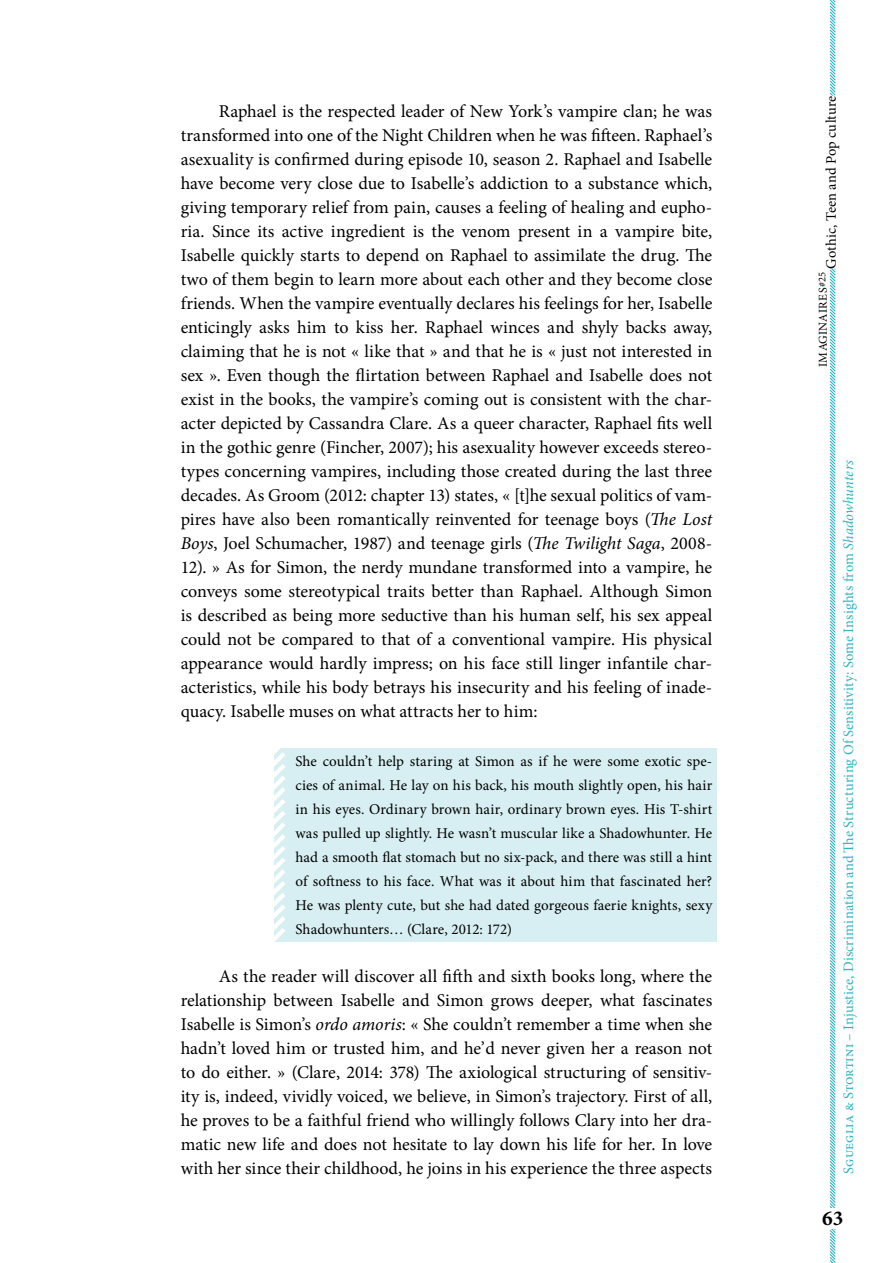
<style>
.page{position:relative;width:893px;height:1263px;background:#fff}
.page>*{position:absolute;margin:0;border:0;box-sizing:border-box;transform-origin:0 0}
.t1{font:700 21.15px "Minion Pro";color:#000}
.t2{font:18px/24px "Minion Pro";color:#000;text-align:justify}
.t3{font:15px/24px "Minion Pro";color:#000;text-align:justify}
.t4{font:14.55px "Minion Pro";letter-spacing:.01em;color:#36b1bf}
.t5{font:14.55px "Minion Pro";letter-spacing:.015em;color:#000}
.t6{font:12px "Minion Pro";letter-spacing:.025em;color:#000}
.s1{font-style:italic}
.s2{font-size:10.5px}
</style>
<div class="page">
<svg style="left:829px;top:0;width:7px;height:1263px"></svg>
<div style="left:824px;top:96px;width:27px;height:173px;background:#fff"></div>
<div style="left:823px;top:1208px;width:19px;height:21px;background:#fff"></div>
<div style="left:274px;top:748px;width:442px;height:194px;background:#d7eff2"></div>
<svg style="left:274px;top:748px;width:11px;height:194px"></svg>
<p class="t2" style="left:181px;top:100px;width:533px;text-indent:38px">Raphael is the respected leader of New York’s vampire clan; he was transformed into one of the Night Children when he was fifteen. Raphael’s asexuality is confirmed during episode 10, season 2. Raphael and Isabelle have become very close due to Isabelle’s addiction to a substance which, giving temporary relief from pain, causes a feeling of healing and eupho&shy;ria. Since its active ingredient is the venom present in a vampire bite, Isabelle quickly starts to depend on Raphael to assimilate the drug. The two of them begin to learn more about each other and they become close friends. When the vampire eventually declares his feelings for her, Isabelle enticingly asks him to kiss her. Raphael winces and shyly backs away, claiming that he is not « like that » and that he is « just not interested in sex ». Even though the flirtation between Raphael and Isabelle does not exist in the books, the vampire’s coming out is consistent with the char&shy;acter depicted by Cassandra Clare. As a queer character, Raphael fits well in the gothic genre (Fincher, 2007); his asexuality however exceeds stereo&shy;types concerning vampires, including those created during the last three decades. As Groom (2012: chapter 13) states, « [t]he sexual politics of vam&shy;pires have also been romantically reinvented for teenage boys (<span class="s1">The Lost Boys</span>, Joel Schumacher, 1987) and teenage girls (<span class="s1">The Twilight Saga</span>, 2008- 12). » As for Simon, the nerdy mundane transformed into a vampire, he conveys some stereotypical traits better than Raphael. Although Simon is described as being more seductive than his human self, his sex appeal could not be compared to that of a conventional vampire. His physical appearance would hardly impress; on his face still linger infantile char&shy;acteristics, while his body betrays his insecurity and his feeling of inade&shy;quacy. Isabelle muses on what attracts her to him:</p>
<p class="t3" style="left:296px;top:749px;width:418px">She couldn’t help staring at Simon as if he were some exotic spe&shy;cies of animal. He lay on his back, his mouth slightly open, his hair in his eyes. Ordinary brown hair, ordinary brown eyes. His T-shirt was pulled up slightly. He wasn’t muscular like a Shadowhunter. He had a smooth flat stomach but no six-pack, and there was still a hint of softness to his face. What was it about him that fascinated her?<br>He was plenty cute, but she had dated gorgeous faerie knights, sexy Shadowhunters… (Clare, 2012: 172)</p>
<p class="t2" style="left:181px;top:964px;width:533px;text-indent:38px">As the reader will discover all fifth and sixth books long, where the relationship between Isabelle and Simon grows deeper, what fascinates Isabelle is Simon’s <span class="s1">ordo amoris</span>: « She couldn’t remember a time when she hadn’t loved him or trusted him, and he’d never given her a reason not to do either. » (Clare, 2014: 378) The axiological structuring of sensitiv&shy;ity is, indeed, vividly voiced, we believe, in Simon’s trajectory. First of all, he proves to be a faithful friend who willingly follows Clary into her dra&shy;matic new life and does not hesitate to lay down his life for her. In love with her since their childhood, he joins in his experience the three aspects</p>
<p class="t5" style="left:821px;top:269px;width:175px;rotate:-90deg">Gothic, Teen and Pop culture</p>
<p class="t6" style="left:815px;top:367px;width:96px;rotate:-90deg">IMAGINAIRES<span class="s2">#25</span></p>
<p class="t4" style="left:839px;top:1173px;width:715px;rotate:-90deg">Sgueglia &amp; Stortini – Injustice, Discrimination and The Structuring Of Sensitivity: Some Insights from <span class="s1">Shadowhunters</span></p>
<p class="t1" style="left:822px;top:1203px;width:23px">63</p>
</div>
